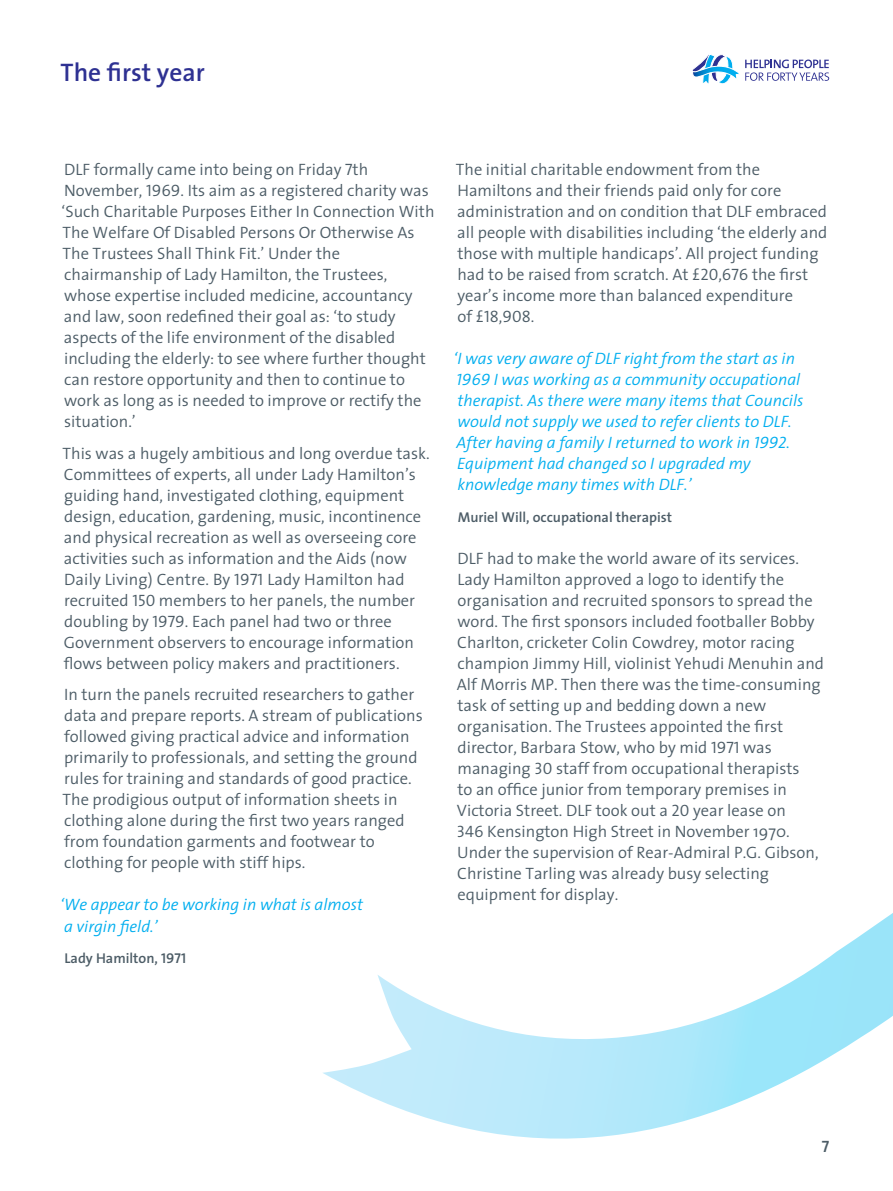
<style>
.page{position:relative;width:893px;height:1191px;background:#fff}
.page>*{position:absolute;margin:0;border:0;box-sizing:border-box;transform-origin:0 0}
.t1{font:600 25.5px "The Sans";color:#2e3192}
.t2{font:300 16.5px/21px "The Sans";color:#4c5c66}
.t3{font:italic 300 16.5px/21px "The Sans";color:#00aeef}
.t4{font:16.5px "The Sans Semi Light Caps";color:#4c5c66}
.t5{font:16.5px "The Sans Semi Bold Caps";color:#4c5c66}
.t6{font:600 14.25px "The Sans";color:#4c5c66}
.s1{font-family:"The Sans Semi Light Caps";font-weight:400}
.s2{font-family:"The Sans Semi Bold Caps";font-weight:400}
.s3{font-family:"The Sans";font-weight:300}
</style>
<div class="page">
<svg style="left:692px;top:54px;width:137px;height:30px"></svg>
<svg style="left:323px;top:913px;width:570px;height:226px"></svg>
<h1 class="t1" style="left:61px;top:51px;width:146px">The first year</h1>
<p class="t2" style="left:62px;top:158px;width:374px">DLF formally came into being on Friday <span class="s1">7</span>th November, <span class="s1">1969</span>. Its aim as a registered charity was ‘Such Charitable Purposes Either In Connection With The Welfare Of Disabled Persons Or Otherwise As The Trustees Shall Think Fit.’ Under the chairmanship of Lady Hamilton, the Trustees, whose expertise included medicine, accountancy and law, soon redefined their goal as: ‘to study aspects of the life environment of the disabled including the elderly: to see where further thought can restore opportunity and then to continue to work as long as is needed to improve or rectify the situation.’</p>
<p class="t2" style="left:63px;top:442px;width:368px">This was a hugely ambitious and long overdue task.<br>Committees of experts, all under Lady Hamilton’s guiding hand, investigated clothing, equipment design, education, gardening, music, incontinence and physical recreation as well as overseeing core activities such as information and the Aids (now Daily Living) Centre. By <span class="s1">1971</span> Lady Hamilton had recruited <span class="s1">150</span> members to her panels, the number doubling by <span class="s1">1979</span>. Each panel had two or three Government observers to encourage information flows between policy makers and practitioners.</p>
<p class="t2" style="left:63px;top:684px;width:362px">In turn the panels recruited researchers to gather data and prepare reports. A stream of publications followed giving practical advice and information primarily to professionals, and setting the ground rules for training and standards of good practice.<br>The prodigious output of information sheets in clothing alone during the first two years ranged from foundation garments and footwear to clothing for people with stiff hips.</p>
<p class="t3" style="left:60px;top:894px;width:304px">‘We appear to be working in what is almost a virgin field.’</p>
<p class="t6" style="left:64px;top:946px;width:123px">Lady Hamilton, <span class="s2">1971</span></p>
<p class="t2" style="left:456px;top:158px;width:373px">The initial charitable endowment from the Hamiltons and their friends paid only for core administration and on condition that DLF embraced all people with disabilities including ‘the elderly and those with multiple handicaps’. All project funding had to be raised from scratch. At <span class="s1">£20</span>,<span class="s1">676</span> the first year’s income more than balanced expenditure</p>
<p class="t4" style="left:458px;top:303px;width:78px"><span class="s3">of</span> £18<span class="s3">,</span>908<span class="s3">.</span></p>
<p class="t3" style="left:454px;top:347px;width:351px">‘I was very aware of DLF right from the start as in <span class="s1">1969</span> I was working as a community occupational therapist. As there were many items that Councils would not supply we used to refer clients to DLF.<br>After having a family I returned to work in <span class="s1">1992</span>.<br>Equipment had changed so I upgraded my knowledge many times with DLF.’</p>
<p class="t6" style="left:458px;top:505px;width:216px">Muriel Will, occupational therapist</p>
<p class="t2" style="left:457px;top:547px;width:369px">DLF had to make the world aware of its services.<br>Lady Hamilton approved a logo to identify the organisation and recruited sponsors to spread the word. The first sponsors included footballer Bobby Charlton, cricketer Colin Cowdrey, motor racing champion Jimmy Hill, violinist Yehudi Menuhin and Alf Morris MP. Then there was the time-consuming task of setting up and bedding down a new organisation. The Trustees appointed the first director, Barbara Stow, who by mid <span class="s1">1971</span> was managing <span class="s1">30</span> staff from occupational therapists<br>to an office junior from temporary premises in Victoria Street. DLF took out a <span class="s1">20</span> year lease on<br><span class="s1">346</span> Kensington High Street in November 1970.<br>Under the supervision of Rear-Admiral P.G. Gibson, Christine Tarling was already busy selecting equipment for display.</p>
<p class="t5" style="left:822px;top:1132px;width:9px">7</p>
</div>
